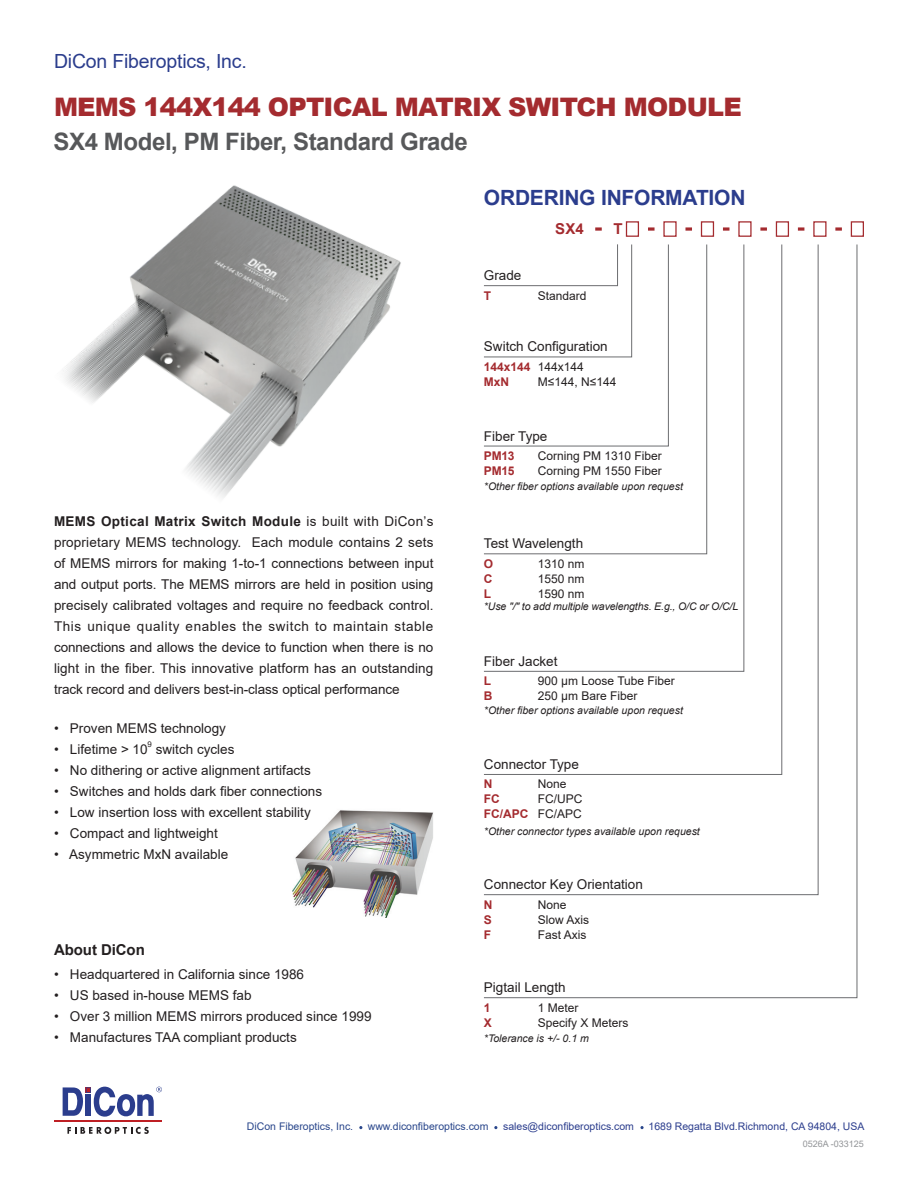
<style>
.page{position:relative;width:918px;height:1188px;background:#fff}
.page>*{position:absolute;margin:0;border:0;box-sizing:border-box;transform-origin:0 0}
.t1{font:900 25.5px "Arial";letter-spacing:-.03em;color:#a42b2f}
.t2{font:700 24px "Arial";letter-spacing:-.015em;color:#57585a}
.t3{font:700 21px "Arial";letter-spacing:-.01em;color:#2b3d8d}
.t4{font:19.5px "Arial";letter-spacing:-.01em;color:#2b3d8d}
.t5{font:700 15px "Arial";letter-spacing:-.005em;color:#231f20}
.t6{font:700 15px "Arial";color:#a42b2f}
.t7{font:13.5px/21px "Arial";color:#231f20;text-align:justify}
.t8{font:12px/15px "Arial";color:#231f20}
.t9{font:700 12px/15px "Arial";color:#a42b2f}
.t10{font:italic 10.5px "Arial";color:#231f20}
.t11{font:10.5px "Arial";color:#2b3d8d}
.t12{font:10.5px "Arial";color:#29468b}
.t13{font:9px "Arial";color:#939598}
.t14{font:7.8px "Arial";color:#231f20}
.s1{font-weight:700}
</style>
<div class="page">
<svg style="left:67px;top:1127px;width:82px;height:7px"></svg>
<hr style="left:54px;top:1120px;width:108px;height:2px;background:#be1f24">
<svg style="left:63px;top:1087px;width:99px;height:30px"></svg>
<svg style="left:640px;top:1126px;width:4px;height:3px"></svg>
<img style="left:293px;top:810px;width:140px;height:108px">
<svg style="left:484px;top:244px;width:373px;height:754px"></svg>
<div style="left:701px;top:221px;width:13px;height:16px;border:1px solid #a42b2f"></div>
<div style="left:663px;top:221px;width:14px;height:16px;border:1px solid #a42b2f"></div>
<div style="left:776px;top:221px;width:13px;height:16px;border:1px solid #a42b2f"></div>
<div style="left:813px;top:221px;width:14px;height:16px;border:1px solid #a42b2f"></div>
<div style="left:738px;top:221px;width:14px;height:16px;border:1px solid #a42b2f"></div>
<div style="left:851px;top:221px;width:13px;height:16px;border:1px solid #a42b2f"></div>
<svg style="left:484px;top:244px;width:185px;height:202px"></svg>
<div style="left:626px;top:221px;width:13px;height:16px;border:1px solid #a42b2f"></div>
<svg style="left:595px;top:227px;width:7px;height:4px"></svg>
<svg style="left:648px;top:227px;width:7px;height:4px"></svg>
<svg style="left:760px;top:227px;width:7px;height:4px"></svg>
<svg style="left:685px;top:227px;width:7px;height:4px"></svg>
<svg style="left:723px;top:227px;width:6px;height:4px"></svg>
<svg style="left:798px;top:227px;width:6px;height:4px"></svg>
<svg style="left:835px;top:227px;width:7px;height:4px"></svg>
<img style="left:63px;top:185px;width:338px;height:313px">
<h3 class="t4" style="left:54px;top:48px;width:194px">DiCon Fiberoptics, Inc.</h3>
<h1 class="t1" style="left:54px;top:89px;width:689px">MEMS 144X144 OPTICAL MATRIX SWITCH MODULE</h1>
<h2 class="t2" style="left:54px;top:125px;width:416px">SX4 Model, PM Fiber, Standard Grade</h2>
<h3 class="t3" style="left:484px;top:183px;width:263px">ORDERING INFORMATION</h3>
<p class="t7" style="left:484px;top:265px;width:39px">Grade</p>
<p class="t9" style="left:484px;top:288px;width:9px">T</p>
<p class="t6" style="left:555px;top:219px;width:30px">SX4</p>
<p class="t6" style="left:614px;top:219px;width:11px">T</p>
<p class="t8" style="left:538px;top:288px;width:50px">Standard</p>
<p class="t7" style="left:484px;top:336px;width:125px">Switch Configuration</p>
<p class="t8" style="left:538px;top:359px;width:80px">144x144<br>M≤144, N≤144</p>
<p class="t9" style="left:484px;top:359px;width:48px">144x144<br>MxN</p>
<p class="t7" style="left:54px;top:511px;width:381px"><span class="s1">MEMS Optical Matrix Switch Module</span> is built with DiCon’s proprietary MEMS technology. Each module contains 2 sets of MEMS mirrors for making 1-to-1 connections between input and output ports. The MEMS mirrors are held in position using precisely calibrated voltages and require no feedback control.<br>This unique quality enables the switch to maintain stable connections and allows the device to function when there is no light in the fiber. This innovative platform has an outstanding track record and delivers best-in-class optical performance</p>
<p class="t7" style="left:54px;top:717px;width:174px">• Proven MEMS technology</p>
<p class="t7" style="left:54px;top:738px;width:95px">• Lifetime &gt; 10</p>
<p class="t14" style="left:148px;top:739px;width:6px">9</p>
<p class="t7" style="left:156px;top:738px;width:80px">switch cycles</p>
<p class="t7" style="left:54px;top:759px;width:258px">• No dithering or active alignment artifacts</p>
<p class="t7" style="left:54px;top:780px;width:270px">• Switches and holds dark fiber connections</p>
<p class="t7" style="left:54px;top:801px;width:258px">• Low insertion loss with excellent stability</p>
<p class="t7" style="left:54px;top:822px;width:165px">• Compact and lightweight</p>
<p class="t7" style="left:54px;top:843px;width:176px">• Asymmetric MxN available</p>
<p class="t5" style="left:54px;top:939px;width:92px">About DiCon</p>
<p class="t7" style="left:54px;top:963px;width:252px">• Headquartered in California since 1986</p>
<p class="t7" style="left:54px;top:984px;width:199px">• US based in-house MEMS fab</p>
<p class="t7" style="left:54px;top:1005px;width:319px">• Over 3 million MEMS mirrors produced since 1999</p>
<p class="t7" style="left:54px;top:1026px;width:244px">• Manufactures TAA compliant products</p>
<p class="t7" style="left:484px;top:425px;width:65px">Fiber Type</p>
<p class="t8" style="left:538px;top:448px;width:126px">Corning PM 1310 Fiber<br>Corning PM 1550 Fiber</p>
<p class="t10" style="left:484px;top:479px;width:201px">*Other fiber options available upon request</p>
<p class="t9" style="left:484px;top:448px;width:32px">PM13<br>PM15</p>
<p class="t7" style="left:484px;top:533px;width:101px">Test Wavelength</p>
<p class="t8" style="left:538px;top:556px;width:48px;text-align:justify">1310 nm 1550 nm 1590 nm</p>
<p class="t10" style="left:484px;top:600px;width:256px">*Use "/" to add multiple wavelengths. E.g., O/C or O/C/L</p>
<p class="t9" style="left:484px;top:556px;width:11px;text-align:justify">O C L</p>
<p class="t7" style="left:484px;top:651px;width:75px">Fiber Jacket</p>
<p class="t9" style="left:484px;top:674px;width:10px">L<br>B</p>
<p class="t8" style="left:538px;top:673px;width:138px">900 µm Loose Tube Fiber<br>250 µm Bare Fiber</p>
<p class="t10" style="left:484px;top:704px;width:201px">*Other fiber options available upon request</p>
<p class="t7" style="left:484px;top:754px;width:97px">Connector Type</p>
<p class="t8" style="left:538px;top:777px;width:46px">None<br>FC/UPC<br>FC/APC</p>
<p class="t10" style="left:484px;top:824px;width:217px">*Other connector types available upon request</p>
<p class="t9" style="left:484px;top:777px;width:46px">N<br>FC<br>FC/APC</p>
<p class="t7" style="left:484px;top:874px;width:161px">Connector Key Orientation</p>
<p class="t8" style="left:538px;top:897px;width:53px">None<br>Slow Axis<br>Fast Axis</p>
<p class="t9" style="left:484px;top:897px;width:10px;text-align:justify">N S F</p>
<p class="t7" style="left:484px;top:977px;width:83px">Pigtail Length</p>
<p class="t8" style="left:538px;top:1000px;width:92px">1 Meter<br>Specify X Meters</p>
<p class="t9" style="left:484px;top:1000px;width:10px">1<br>X</p>
<p class="t10" style="left:484px;top:1032px;width:106px">*Tolerance is +/- 0.1 m</p>
<p class="t12" style="left:247px;top:1119px;width:108px">DiCon Fiberoptics, Inc.</p>
<p class="t12" style="left:368px;top:1119px;width:122px">www.diconfiberoptics.com</p>
<p class="t11" style="left:503px;top:1119px;width:132px">sales@diconfiberoptics.com</p>
<p class="t11" style="left:649px;top:1119px;width:217px">1689 Regatta Blvd.Richmond, CA 94804, USA</p>
<p class="t13" style="left:803px;top:1138px;width:63px">0526A -033125</p>
</div>
